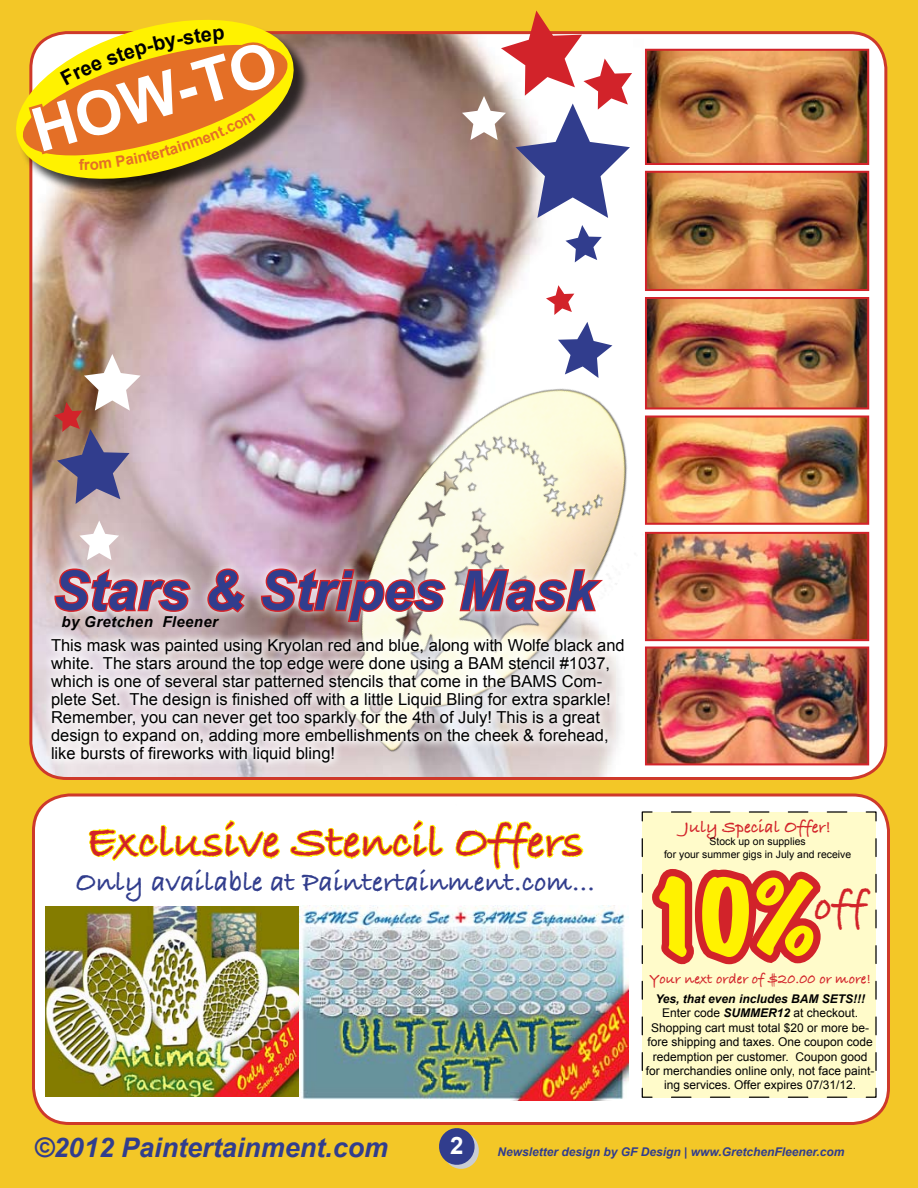
<style>
.page{position:relative;width:918px;height:1188px;background:#f3c727}
.page>*{position:absolute;margin:0;border:0;box-sizing:border-box;transform-origin:0 0}
.t1{font:expanded 92.7px "Marker Felt";color:#fff200}
.t2{font:700 61.05px "Arial";color:#fff}
.t3{font:italic 700 54.6px "Arial";color:#313d8d}
.t4{font:46.8px "Bradley Hand ITCTT Bold";color:#d2232a}
.t5{font:42.45px "Bradley Hand ITCTT Bold";color:#d2232a}
.t6{font:700 30px "Arial";color:#fff}
.t7{font:28.8px "Bradley Hand ITCTT Bold";color:#313d8d}
.t8{font:italic 700 27px "Arial";color:#313d8d}
.t9{font:700 24px "Arial";color:#fff}
.t10{font:18px "Bradley Hand ITCTT Bold";color:#d2232a}
.t11{font:16.5px/18px "Arial";color:#000}
.t12{font:italic 700 15px "Arial";letter-spacing:.025em;color:#000}
.t13{font:14.85px "Bradley Hand ITCTT Bold";color:#d2232a}
.t14{font:12px/14.4px "Arial";color:#000;text-align:center}
.t15{font:italic 700 12px "Arial";color:#313d8d}
.t16{font:10.5px/12.9px "Arial";color:#000;text-align:center}
.s1{font-weight:700;font-style:italic}
</style>
<div class="page">
<div style="left:31px;top:33px;width:855px;height:745px;background:#fff;border-radius:36px"></div>
<img style="left:33px;top:218px;width:543px;height:552px">
<div style="left:33px;top:795px;width:855px;height:329px;background:#fff;border-radius:36px"></div>
<div style="left:32px;top:794px;width:858px;height:331px;border:3px solid #ce392a;border-radius:36px"></div>
<div style="left:18px;top:22px;width:467px;height:262px;background:#000;opacity:.75"></div>
<img style="left:18px;top:22px;width:285px;height:168px">
<div style="left:641px;top:811px;width:236px;height:287px;background:#fffbca"></div>
<svg style="left:641px;top:839px;width:191px;height:240px;background:#f1bf9e"></svg>
<svg style="left:87px;top:820px;width:194px;height:87px"></svg>
<svg style="left:287px;top:820px;width:297px;height:90px"></svg>
<svg style="left:431px;top:1121px;width:56px;height:48px"></svg>
<img style="left:648px;top:52px;width:218px;height:110px">
<div style="left:645px;top:49px;width:224px;height:116px;border:2px solid #d2232a"></div>
<img style="left:648px;top:174px;width:218px;height:114px">
<div style="left:645px;top:171px;width:224px;height:120px;border:2px solid #d2232a"></div>
<img style="left:648px;top:300px;width:218px;height:107px">
<div style="left:645px;top:297px;width:224px;height:113px;border:2px solid #d2232a"></div>
<img style="left:706px;top:418px;width:160px;height:104px">
<div style="left:645px;top:415px;width:224px;height:110px;border:2px solid #d2232a"></div>
<img style="left:706px;top:535px;width:160px;height:103px">
<div style="left:645px;top:532px;width:224px;height:109px;border:2px solid #d2232a"></div>
<img style="left:706px;top:649px;width:160px;height:113px">
<div style="left:645px;top:646px;width:224px;height:119px;border:2px solid #d2232a"></div>
<img style="left:252px;top:316px;width:454px;height:497px">
<div style="left:40px;top:628px;width:647px;height:177px;background:#fff;opacity:.85"></div>
<div style="left:43px;top:558px;width:694px;height:112px;background:#fff;opacity:.75"></div>
<svg style="left:53px;top:566px;width:139px;height:48px;background:#db999d"></svg>
<svg style="left:205px;top:567px;width:42px;height:47px;background:#d19096"></svg>
<img style="left:259px;top:566px;width:188px;height:58px">
<svg style="left:458px;top:551px;width:149px;height:63px;background:#e7b5ab"></svg>
<svg style="left:462px;top:10px;width:170px;height:208px"></svg>
<svg style="left:558px;top:322px;width:54px;height:56px"></svg>
<svg style="left:546px;top:285px;width:28px;height:30px"></svg>
<svg style="left:566px;top:225px;width:36px;height:37px"></svg>
<svg style="left:54px;top:354px;width:87px;height:150px;background:#a1898c"></svg>
<svg style="left:79px;top:520px;width:40px;height:40px"></svg>
<img style="left:46px;top:907px;width:252px;height:189px">
<img style="left:300px;top:905px;width:328px;height:195px">
<svg style="left:16px;top:20px;width:277px;height:150px;background:#e4a62a"></svg>
<h2 class="t2" style="left:23px;top:93px;width:253px;rotate:-16deg">HOW-TO</h2>
<h3 class="t3" style="left:52px;top:555px;width:545px">Stars &amp; Stripes Mask</h3>
<p class="t12" style="left:62px;top:612px;width:158px">by Gretchen Fleener</p>
<p class="t11" style="left:51px;top:636px;width:575px">This mask was painted using Kryolan red and blue, along with Wolfe black and white. The stars around the top edge were done using a BAM stencil #1037, which is one of several star patterned stencils that come in the BAMS Com&shy;plete Set. The design is finished off with a little Liquid Bling for extra sparkle!<br>Remember, you can never get too sparkly for the 4th of July! This is a great design to expand on, adding more embellishments on the cheek &amp; forehead, like bursts of fireworks with liquid bling!</p>
<h3 class="t4" style="left:87px;top:806px;width:499px">Exclusive Stencil Offers</h3>
<h3 class="t7" style="left:75px;top:860px;width:521px">Only available at Paintertainment.com...</h3>
<p class="t10" style="left:684px;top:813px;width:149px">July Special Offer!</p>
<p class="t16" style="left:664px;top:835px;width:189px">Stock up on supplies<br>for your summer gigs in July and receive</p>
<h1 class="t1" style="left:645px;top:844px;width:170px">10%</h1>
<h3 class="t5" style="left:814px;top:874px;width:55px">off</h3>
<p class="t13" style="left:649px;top:967px;width:223px">Your next order of $20.00 or more!</p>
<p class="t14" style="left:646px;top:992px;width:230px"><span class="s1">Yes, that even includes BAM SETS!!!<br></span>Enter code <span class="s1">SUMMER12</span> at checkout.<br>Shopping cart must total $20 or more be&shy;fore shipping and taxes. One coupon code redemption per customer. Coupon good for merchandies online only, not face paint&shy;ing services. Offer expires 07/31/12.</p>
<h3 class="t8" style="left:34px;top:1126px;width:356px">©2012 Paintertainment.com</h3>
<h3 class="t6" style="left:448px;top:1110px;width:18px">2</h3>
<h3 class="t9" style="left:450px;top:1130px;width:15px">2</h3>
<p class="t15" style="left:498px;top:1144px;width:349px">Newsletter design by GF Design | www.GretchenFleener.com</p>
<p class="t15" style="left:513px;top:1146px;width:155px">www.GretchenFleener.com</p>
</div>
